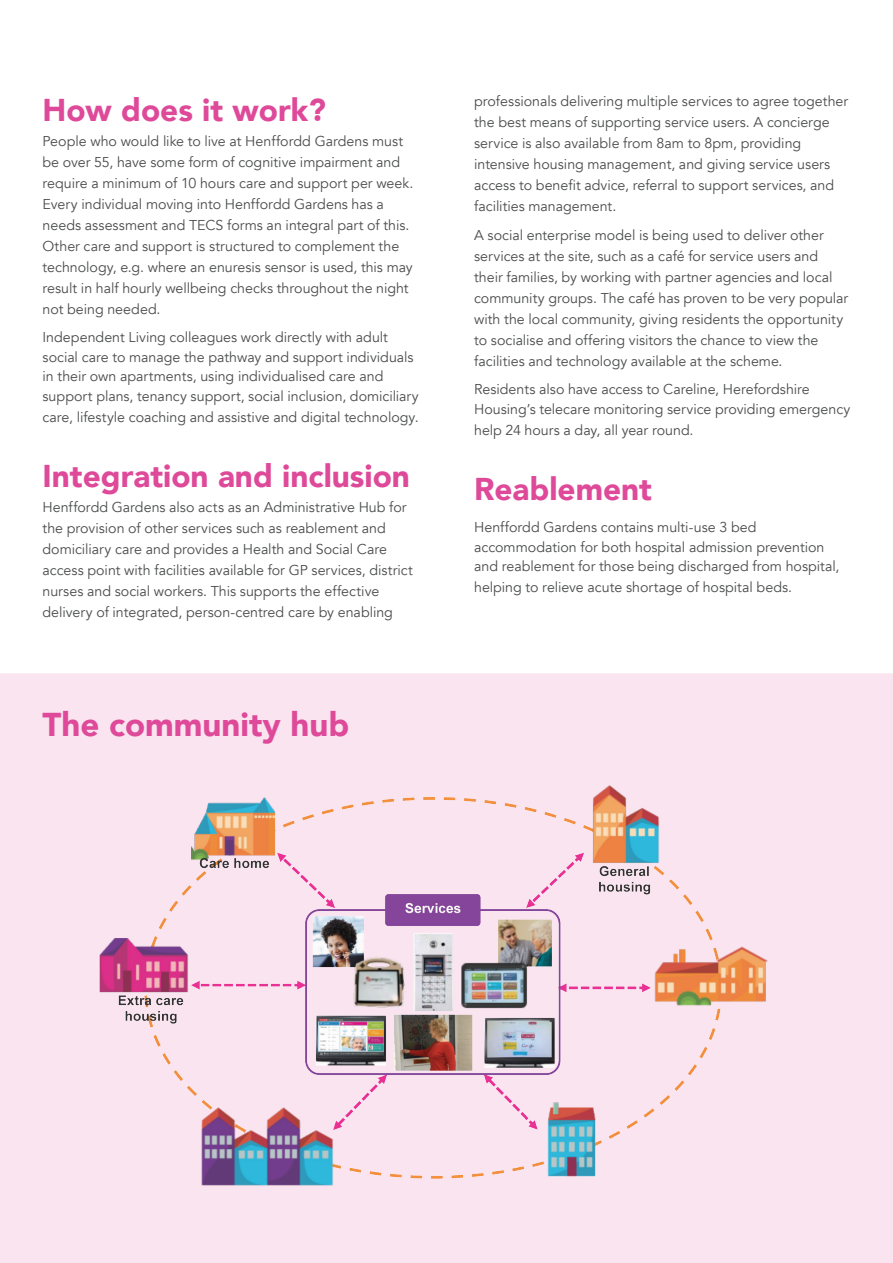
<style>
.page{position:relative;width:893px;height:1263px;background:#fff}
.page>*{position:absolute;margin:0;border:0;box-sizing:border-box;transform-origin:0 0}
._00_pink_header{font:900 33px "Avenir";color:#de4a99}
._00_pink_header-2{font:900 31.5px "Avenir";color:#de4a99}
._03_pink_header{font:900 31.5px "Avenir";color:#de4a99}
._00_main_copy{font:14.25px/21px "Avenir";color:#4b4c4d}
</style>
<div class="page">
<div style="left:0;top:673px;width:893px;height:590px;background:#fae4f0"></div>
<img style="left:92px;top:776px;width:690px;height:423px">
<p class="_00_pink_header-2" style="left:43px;top:83px;width:285px">How does it work?</p>
<p class="_00_main_copy" style="left:43px;top:131px;width:372px">People who would like to live at Henffordd Gardens must be over 55, have some form of cognitive impairment and require a minimum of 10 hours care and support per week.<br>Every individual moving into Henffordd Gardens has a needs assessment and TECS forms an integral part of this.<br>Other care and support is structured to complement the technology, e.g. where an enuresis sensor is used, this may result in half hourly wellbeing checks throughout the night not being needed.</p>
<p class="_00_main_copy" style="left:43px;top:328px;width:378px;line-height:19.5px">Independent Living colleagues work directly with adult social care to manage the pathway and support individuals in their own apartments, using individualised care and support plans, tenancy support, social inclusion, domiciliary</p>
<p class="_00_main_copy" style="left:43px;top:406px;width:378px">care, lifestyle coaching and assistive and digital technology.</p>
<p class="_03_pink_header" style="left:43px;top:449px;width:369px">Integration and inclusion</p>
<p class="_00_main_copy" style="left:43px;top:497px;width:372px">Henffordd Gardens also acts as an Administrative Hub for the provision of other services such as reablement and domiciliary care and provides a Health and Social Care access point with facilities available for GP services, district nurses and social workers. This supports the effective delivery of integrated, person-centred care by enabling</p>
<p class="_00_pink_header" style="left:43px;top:696px;width:308px">The community hub</p>
<p class="_00_main_copy" style="left:474px;top:91px;width:376px">professionals delivering multiple services to agree together the best means of supporting service users. A concierge service is also available from 8am to 8pm, providing intensive housing management, and giving service users access to benefit advice, referral to support services, and facilities management.</p>
<p class="_00_main_copy" style="left:474px;top:225px;width:376px">A social enterprise model is being used to deliver other services at the site, such as a café for service users and their families, by working with partner agencies and local community groups. The café has proven to be very popular with the local community, giving residents the opportunity to socialise and offering visitors the chance to view the facilities and technology available at the scheme.</p>
<p class="_00_main_copy" style="left:474px;top:380px;width:378px;line-height:19.5px">Residents also have access to Careline, Herefordshire<br>Housing’s telecare monitoring service providing emergency</p>
<p class="_00_main_copy" style="left:474px;top:420px;width:221px">help 24 hours a day, all year round.</p>
<p class="_00_pink_header-2" style="left:474px;top:462px;width:179px">Reablement</p>
<p class="_00_main_copy" style="left:474px;top:518px;width:367px;line-height:19.5px">Henffordd Gardens contains multi-use 3 bed accommodation for both hospital admission prevention and reablement for those being discharged from hospital,</p>
<p class="_00_main_copy" style="left:474px;top:577px;width:320px">helping to relieve acute shortage of hospital beds.</p>
</div>
